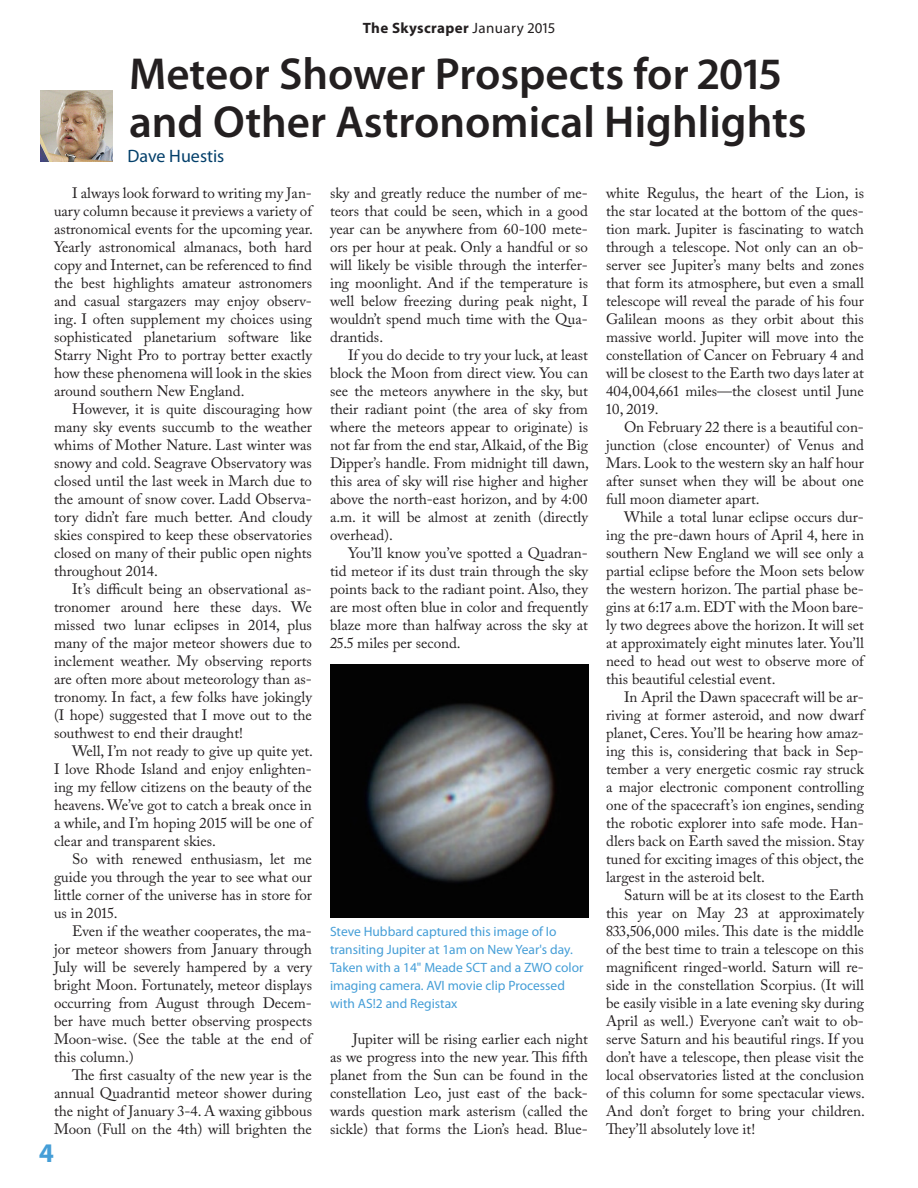
<style>
.page{position:relative;width:918px;height:1188px;background:#fff}
.page>*{position:absolute;margin:0;border:0;box-sizing:border-box;transform-origin:0 0}
.t1{font:600 45px/48px "Myriad Pro";color:#231f20}
.t2{font:700 27px "Myriad Pro";color:#459ed7}
.t3{font:18px "Myriad Pro";color:#04406b}
.t4{font:15px/18px "Adobe Caslon Pro";color:#231f20;text-align:justify}
.t5{font:700 15px "Myriad Pro";letter-spacing:.025em;color:#231f20}
.t6{font:13.5px/18px "Myriad Pro";color:#459ed7}
.s1{font-weight:400}
</style>
<div class="page">
<img style="left:40px;top:90px;width:72px;height:72px">
<img style="left:330px;top:665px;width:258px;height:253px">
<p class="t5" style="left:363px;top:18px;width:194px">The Skyscraper <span class="s1">January 2015</span></p>
<h1 class="t1" style="left:129px;top:48px;width:679px">Meteor Shower Prospects for 2015 and Other Astronomical Highlights</h1>
<p class="t3" style="left:128px;top:145px;width:98px">Dave Huestis</p>
<p class="t4" style="left:54px;top:184px;width:261px;text-indent:18px">I always look forward to writing my Jan&shy;uary column because it previews a variety of astronomical events for the upcoming year.<br>Yearly astronomical almanacs, both hard copy and Internet, can be referenced to find the best highlights amateur astronomers and casual stargazers may enjoy observ&shy;ing. I often supplement my choices using sophisticated planetarium software like Starry Night Pro to portray better exactly how these phenomena will look in the skies around southern New England.</p>
<p class="t4" style="left:54px;top:400px;width:260px;text-indent:18px">However, it is quite discouraging how many sky events succumb to the weather whims of Mother Nature. Last winter was snowy and cold. Seagrave Observatory was closed until the last week in March due to the amount of snow cover. Ladd Observa&shy;tory didn’t fare much better. And cloudy skies conspired to keep these observatories closed on many of their public open nights throughout 2014.</p>
<p class="t4" style="left:54px;top:580px;width:260px;text-indent:18px">It’s difficult being an observational as&shy;tronomer around here these days. We missed two lunar eclipses in 2014, plus many of the major meteor showers due to inclement weather. My observing reports are often more about meteorology than as&shy;tronomy. In fact, a few folks have jokingly (I hope) suggested that I move out to the southwest to end their draught!</p>
<p class="t4" style="left:54px;top:742px;width:261px;text-indent:18px">Well, I’m not ready to give up quite yet.<br>I love Rhode Island and enjoy enlighten&shy;ing my fellow citizens on the beauty of the heavens. We’ve got to catch a break once in a while, and I’m hoping 2015 will be one of clear and transparent skies.</p>
<p class="t4" style="left:54px;top:850px;width:259px;text-indent:18px">So with renewed enthusiasm, let me guide you through the year to see what our little corner of the universe has in store for us in 2015.</p>
<p class="t4" style="left:54px;top:922px;width:260px;text-indent:18px">Even if the weather cooperates, the ma&shy;jor meteor showers from January through July will be severely hampered by a very bright Moon. Fortunately, meteor displays occurring from August through Decem&shy;ber have much better observing prospects Moon-wise. (See the table at the end of this column.)</p>
<p class="t4" style="left:54px;top:1066px;width:260px;text-indent:18px">The first casualty of the new year is the annual Quadrantid meteor shower during the night of January 3-4. A waxing gibbous Moon (Full on the 4th) will brighten the</p>
<h2 class="t2" style="left:39px;top:1135px;width:16px">4</h2>
<p class="t4" style="left:330px;top:184px;width:260px">sky and greatly reduce the number of me&shy;teors that could be seen, which in a good year can be anywhere from 60-100 mete&shy;ors per hour at peak. Only a handful or so will likely be visible through the interfer&shy;ing moonlight. And if the temperature is well below freezing during peak night, I wouldn’t spend much time with the Qua&shy;drantids.</p>
<p class="t4" style="left:330px;top:346px;width:261px;text-indent:18px">If you do decide to try your luck, at least block the Moon from direct view. You can see the meteors anywhere in the sky, but their radiant point (the area of sky from where the meteors appear to originate) is not far from the end star, Alkaid, of the Big Dipper’s handle. From midnight till dawn, this area of sky will rise higher and higher above the north-east horizon, and by 4:00 a.m. it will be almost at zenith (directly overhead).</p>
<p class="t4" style="left:330px;top:544px;width:260px;text-indent:18px">You’ll know you’ve spotted a Quadran&shy;tid meteor if its dust train through the sky points back to the radiant point. Also, they are most often blue in color and frequently blaze more than halfway across the sky at 25.5 miles per second.</p>
<p class="t6" style="left:330px;top:922px;width:255px">Steve Hubbard captured this image of Io transiting Jupiter at 1am on New Year's day.<br>Taken with a 14" Meade SCT and a ZWO color imaging camera. AVI movie clip Processed with AS!2 and Registax</p>
<p class="t4" style="left:330px;top:1030px;width:260px;text-indent:23px">Jupiter will be rising earlier each night as we progress into the new year. This fifth planet from the Sun can be found in the constellation Leo, just east of the back&shy;wards question mark asterism (called the sickle) that forms the Lion’s head. Blue-</p>
<p class="t4" style="left:606px;top:184px;width:260px">white Regulus, the heart of the Lion, is the star located at the bottom of the ques&shy;tion mark. Jupiter is fascinating to watch through a telescope. Not only can an ob&shy;server see Jupiter’s many belts and zones that form its atmosphere, but even a small telescope will reveal the parade of his four Galilean moons as they orbit about this massive world. Jupiter will move into the constellation of Cancer on February 4 and will be closest to the Earth two days later at 404,004,661 miles—the closest until June 10, 2019.</p>
<p class="t4" style="left:606px;top:418px;width:260px;text-indent:18px">On February 22 there is a beautiful con&shy;junction (close encounter) of Venus and Mars. Look to the western sky an half hour after sunset when they will be about one full moon diameter apart.</p>
<p class="t4" style="left:606px;top:508px;width:260px;text-indent:18px">While a total lunar eclipse occurs dur&shy;ing the pre-dawn hours of April 4, here in southern New England we will see only a partial eclipse before the Moon sets below the western horizon. The partial phase be&shy;gins at 6:17 a.m. EDT with the Moon bare&shy;ly two degrees above the horizon. It will set at approximately eight minutes later. You’ll need to head out west to observe more of this beautiful celestial event.</p>
<p class="t4" style="left:606px;top:688px;width:260px;text-indent:18px">In April the Dawn spacecraft will be ar&shy;riving at former asteroid, and now dwarf planet, Ceres. You’ll be hearing how amaz&shy;ing this is, considering that back in Sep&shy;tember a very energetic cosmic ray struck a major electronic component controlling one of the spacecraft’s ion engines, sending the robotic explorer into safe mode. Han&shy;dlers back on Earth saved the mission. Stay tuned for exciting images of this object, the largest in the asteroid belt.</p>
<p class="t4" style="left:606px;top:886px;width:261px;text-indent:18px">Saturn will be at its closest to the Earth this year on May 23 at approximately 833,506,000 miles. This date is the middle of the best time to train a telescope on this magnificent ringed-world. Saturn will re&shy;side in the constellation Scorpius. (It will be easily visible in a late evening sky during April as well.) Everyone can’t wait to ob&shy;serve Saturn and his beautiful rings. If you don’t have a telescope, then please visit the local observatories listed at the conclusion of this column for some spectacular views.<br>And don’t forget to bring your children.<br>They’ll absolutely love it!</p>
</div>
